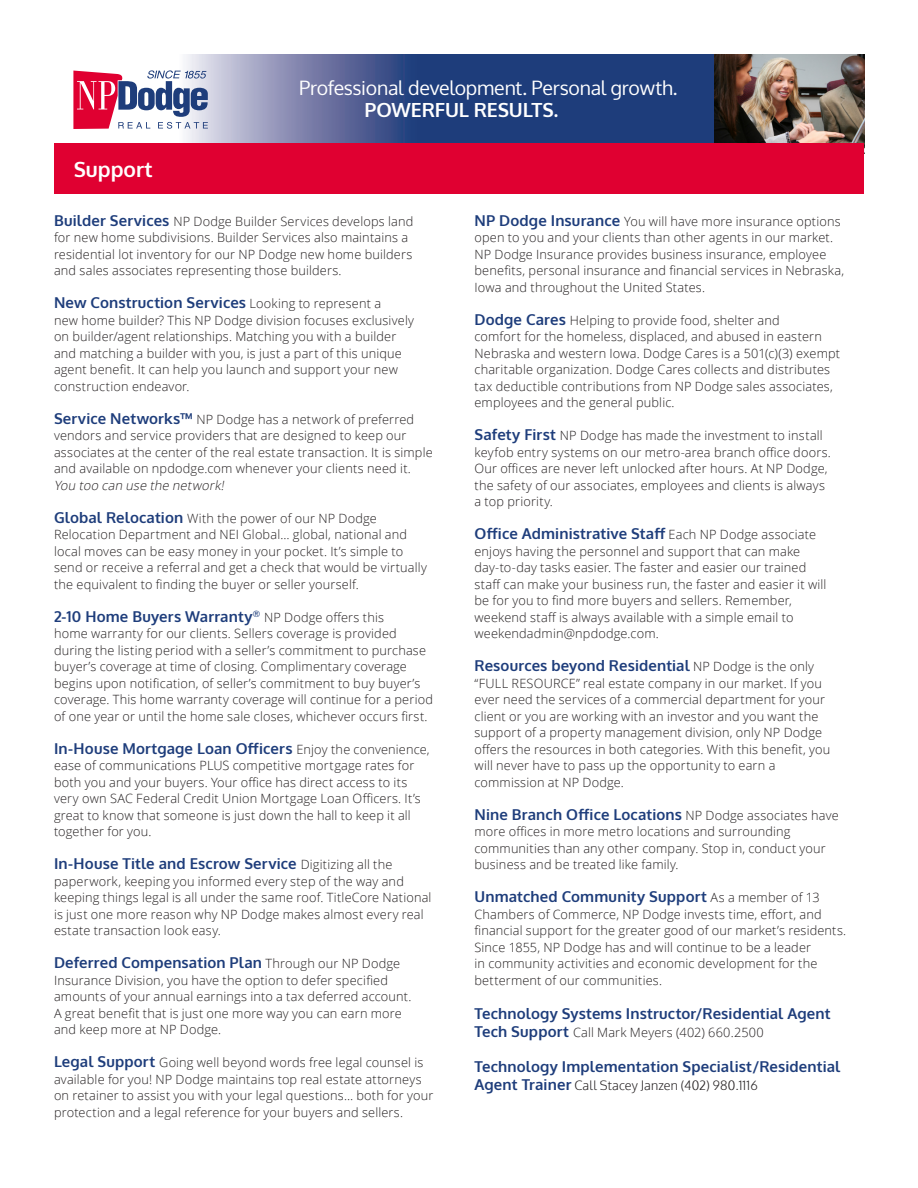
<style>
.page{position:relative;width:918px;height:1188px;background:#fff}
.page>*{position:absolute;margin:0;border:0;box-sizing:border-box;transform-origin:0 0}
.t1{font:700 21px "Oxygen";color:#fff}
.t2{font:19.5px/22.5px "Oxygen";letter-spacing:-.01em;color:#fff}
.t3{font:700 15px "Oxygen";letter-spacing:.01em;color:#1e3d7b}
.t4{font:300 12.75px/16.5px "Open Sans";letter-spacing:.015em;color:#231f20}
.t5{font:300 12.75px "Oxygen";letter-spacing:.015em;color:#231f20}
.s1{font-weight:700}
.s2{font-family:"Oxygen";font-weight:700;font-size:15px;color:#1e3d7b}
.s3{font-family:"Open Sans";font-weight:300;font-size:12.75px;color:#231f20}
.s4{font-style:italic}
.s5{font-weight:700;font-size:15px;color:#1e3d7b}
</style>
<div class="page">
<div style="left:54px;top:54px;width:810px;height:94px;background:#1e3d7b"></div>
<img style="left:714px;top:54px;width:150px;height:89px">
<svg style="left:54px;top:54px;width:351px;height:89px"></svg>
<svg style="left:73px;top:70px;width:135px;height:59px"></svg>
<div style="left:54px;top:143px;width:810px;height:50px;background:#e00031"></div>
<p class="t1" style="left:74px;top:156px;width:80px">Support</p>
<p class="t2" style="left:365px;top:76px;width:314px;text-indent:-65px">Professional development. Personal growth.<br><span class="s1">POWERFUL RESULTS.</span></p>
<p class="t4" style="left:54px;top:212px;width:361px"><span class="s2">Builder Services</span> NP Dodge Builder Services develops land for new home subdivisions. Builder Services also maintains a residential lot inventory for our NP Dodge new home builders and sales associates representing those builders.</p>
<p class="t3" style="left:54px;top:293px;width:329px">New Construction Services <span class="s3">Looking to represent a</span></p>
<p class="t4" style="left:54px;top:311px;width:362px">new home builder? This NP Dodge division focuses exclusively on builder/agent relationships. Matching you with a builder and matching a builder with you, is just a part of this unique agent benefit. It can help you launch and support your new construction endeavor.</p>
<p class="t4" style="left:54px;top:410px;width:380px"><span class="s2">Service Networks™</span> NP Dodge has a network of preferred vendors and service providers that are designed to keep our associates at the center of the real estate transaction. It is simple and available on npdodge.com whenever your clients need it.<br><span class="s4">You too can use the network!</span></p>
<p class="t4" style="left:54px;top:509px;width:374px"><span class="s2">Global Relocation</span> With the power of our NP Dodge Relocation Department and NEI Global… global, national and local moves can be easy money in your pocket. It’s simple to send or receive a referral and get a check that would be virtually the equivalent to finding the buyer or seller yourself.</p>
<p class="t3" style="left:54px;top:607px;width:332px">2-10 Home Buyers Warranty<sup>®</sup> <span class="s3">NP Dodge offers this</span></p>
<p class="t4" style="left:54px;top:625px;width:381px">home warranty for our clients. Sellers coverage is provided during the listing period with a seller’s commitment to purchase buyer’s coverage at time of closing. Complimentary coverage begins upon notification, of seller’s commitment to buy buyer’s coverage. This home warranty coverage will continue for a period of one year or until the home sale closes, whichever occurs first.</p>
<p class="t3" style="left:54px;top:739px;width:377px">In-House Mortgage Loan Officers <span class="s3">Enjoy the convenience,</span></p>
<p class="t4" style="left:54px;top:757px;width:368px">ease of communications PLUS competitive mortgage rates for both you and your buyers. Your office has direct access to its very own SAC Federal Credit Union Mortgage Loan Officers. It’s great to know that someone is just down the hall to keep it all together for you.</p>
<p class="t3" style="left:54px;top:854px;width:340px">In-House Title and Escrow Service <span class="s3">Digitizing all the</span></p>
<p class="t4" style="left:54px;top:872px;width:379px">paperwork, keeping you informed every step of the way and keeping things legal is all under the same roof. TitleCore National is just one more reason why NP Dodge makes almost every real estate transaction look easy.</p>
<p class="t3" style="left:54px;top:953px;width:348px">Deferred Compensation Plan <span class="s3">Through our NP Dodge</span></p>
<p class="t4" style="left:54px;top:971px;width:359px">Insurance Division, you have the option to defer specified amounts of your annual earnings into a tax deferred account.<br>A great benefit that is just one more way you can earn more and keep more at NP Dodge.</p>
<p class="t4" style="left:54px;top:1054px;width:381px"><span class="s2">Legal Support</span> Going well beyond words free legal counsel is available for you! NP Dodge maintains top real estate attorneys on retainer to assist you with your legal questions… both for your protection and a legal reference for your buyers and sellers.</p>
<p class="t4" style="left:475px;top:212px;width:371px"><span class="s2">NP Dodge Insurance</span> You will have more insurance options open to you and your clients than other agents in our market.<br>NP Dodge Insurance provides business insurance, employee benefits, personal insurance and financial services in Nebraska, Iowa and throughout the United States.</p>
<p class="t4" style="left:475px;top:311px;width:367px"><span class="s2">Dodge Cares</span> Helping to provide food, shelter and<br>comfort for the homeless, displaced, and abused in eastern Nebraska and western Iowa. Dodge Cares is a 501(c)(3) exempt charitable organization. Dodge Cares collects and distributes tax deductible contributions from NP Dodge sales associates, employees and the general public.</p>
<p class="t4" style="left:475px;top:427px;width:358px"><span class="s2">Safety First</span> NP Dodge has made the investment to install keyfob entry systems on our metro-area branch office doors.<br>Our offices are never left unlocked after hours. At NP Dodge, the safety of our associates, employees and clients is always a top priority.</p>
<p class="t3" style="left:475px;top:524px;width:343px">Office Administrative Staff <span class="s3">Each NP Dodge associate</span></p>
<p class="t4" style="left:475px;top:542px;width:353px">enjoys having the personnel and support that can make day-to-day tasks easier. The faster and easier our trained staff can make your business run, the faster and easier it will be for you to find more buyers and sellers. Remember, weekend staff is always available with a simple email to weekendadmin@npdodge.com.</p>
<p class="t3" style="left:475px;top:656px;width:341px">Resources beyond Residential <span class="s3">NP Dodge is the only</span></p>
<p class="t4" style="left:475px;top:674px;width:357px">“FULL RESOURCE” real estate company in our market. If you ever need the services of a commercial department for your client or you are working with an investor and you want the support of a property management division, only NP Dodge offers the resources in both categories. With this benefit, you will never have to pass up the opportunity to earn a commission at NP Dodge.</p>
<p class="t3" style="left:475px;top:805px;width:366px">Nine Branch Office Locations <span class="s3">NP Dodge associates have</span></p>
<p class="t4" style="left:475px;top:823px;width:353px">more offices in more metro locations and surrounding communities than any other company. Stop in, conduct your business and be treated like family.</p>
<p class="t3" style="left:475px;top:887px;width:347px">Unmatched Community Support <span class="s3">As a member of 13</span></p>
<p class="t4" style="left:475px;top:905px;width:373px">Chambers of Commerce, NP Dodge invests time, effort, and financial support for the greater good of our market’s residents.<br>Since 1855, NP Dodge has and will continue to be a leader<br>in community activities and economic development for the betterment of our communities.</p>
<p class="t3" style="left:475px;top:1004px;width:358px">Technology Systems Instructor/Residential Agent</p>
<p class="t4" style="left:475px;top:1024px;width:291px"><span class="s2">Tech Support</span> Call Mark Meyers (402) 660.2500</p>
<p class="t3" style="left:475px;top:1057px;width:367px">Technology Implementation Specialist/Residential</p>
<p class="t5" style="left:475px;top:1077px;width:285px"><span class="s5">Agent Trainer</span> Call Stacey Janzen (402) 980.1116</p>
</div>
